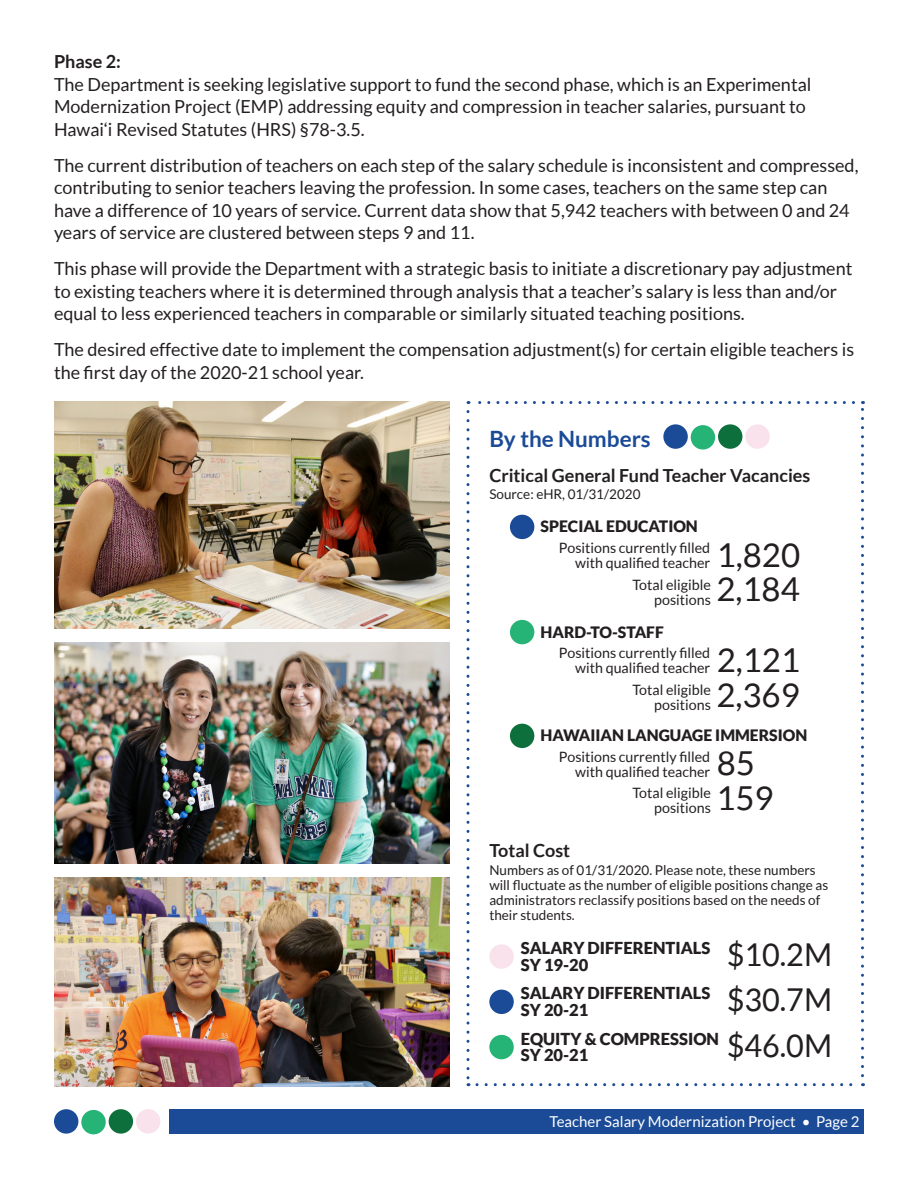
<style>
.page{position:relative;width:918px;height:1188px;background:#fff}
.page>*{position:absolute;margin:0;border:0;box-sizing:border-box;transform-origin:0 0}
.t1{font:33px "Lato Plus";color:#231f20}
.t2{font:31.5px "Lato Plus";color:#231f20}
.Header_Style_1{font:700 22.5px "Lato Plus";color:#1b4b97}
.t3{font:18px/22.5px "Lato Plus";color:#231f20}
.Header_Style_2{font:700 18px "Lato Plus";color:#231f20}
.t4{font:900 16.5px/16.5px "Lato Plus";color:#231f20}
.t5{font:900 15.75px "Lato Plus";color:#231f20}
.t6{font:15px "Lato Plus";color:#fff}
.t7{font:14.25px/15px "Lato Plus";color:#231f20;text-align:right}
.t8{font:13.5px/15px "Lato Plus";color:#231f20}
</style>
<div class="page">
<div style="left:170px;top:1109px;width:694px;height:25px;background:#1b4b97"></div>
<div style="left:54px;top:1109px;width:24px;height:25px;background:#1b4b97;border-radius:50%"></div>
<div style="left:81px;top:1110px;width:25px;height:24px;background:#26b376;border-radius:50%"></div>
<div style="left:109px;top:1109px;width:24px;height:25px;background:#0c6f3c;border-radius:50%"></div>
<div style="left:136px;top:1109px;width:24px;height:25px;background:#f9e2eb;border-radius:50%"></div>
<div style="left:489px;top:944px;width:25px;height:25px;background:#f9e2eb;border-radius:50%"></div>
<div style="left:489px;top:1035px;width:25px;height:24px;background:#26b376;border-radius:50%"></div>
<div style="left:489px;top:990px;width:25px;height:24px;background:#1b4b97;border-radius:50%"></div>
<div style="left:663px;top:424px;width:25px;height:25px;background:#1b4b97;border-radius:50%"></div>
<div style="left:691px;top:425px;width:24px;height:25px;background:#26b376;border-radius:50%"></div>
<div style="left:718px;top:424px;width:24px;height:25px;background:#0c6f3c;border-radius:50%"></div>
<div style="left:745px;top:424px;width:25px;height:25px;background:#f9e2eb;border-radius:50%"></div>
<div style="left:510px;top:515px;width:24px;height:24px;background:#1b4b97;border-radius:50%"></div>
<div style="left:510px;top:620px;width:24px;height:24px;background:#26b376;border-radius:50%"></div>
<div style="left:510px;top:724px;width:24px;height:24px;background:#0c6f3c;border-radius:50%"></div>
<img style="left:54px;top:877px;width:396px;height:209px">
<svg style="left:466px;top:412px;width:4px;height:674px"></svg>
<svg style="left:477px;top:1083px;width:386px;height:3px"></svg>
<svg style="left:861px;top:401px;width:3px;height:675px"></svg>
<svg style="left:468px;top:401px;width:386px;height:3px"></svg>
<img style="left:54px;top:643px;width:396px;height:220px">
<img style="left:54px;top:401px;width:396px;height:227px">
<p class="Header_Style_2" style="left:54px;top:52px;width:69px">Phase 2:</p>
<p class="t3" style="left:54px;top:73px;width:759px">The Department is seeking legislative support to fund the second phase, which is an Experimental<br>Modernization Project (EMP) addressing equity and compression in teacher salaries, pursuant to<br>Hawai‘i Revised Statutes (HRS) §78-3.5.</p>
<p class="t3" style="left:54px;top:154px;width:806px">The current distribution of teachers on each step of the salary schedule is inconsistent and compressed, contributing to senior teachers leaving the profession. In some cases, teachers on the same step can have a difference of 10 years of service. Current data show that 5,942 teachers with between 0 and 24 years of service are clustered between steps 9 and 11.</p>
<p class="t3" style="left:54px;top:258px;width:800px">This phase will provide the Department with a strategic basis to initiate a discretionary pay adjustment to existing teachers where it is determined through analysis that a teacher’s salary is less than and/or equal to less experienced teachers in comparable or similarly situated teaching positions.</p>
<p class="t3" style="left:54px;top:339px;width:802px">The desired effective date to implement the compensation adjustment(s) for certain eligible teachers is the first day of the 2020-21 school year.</p>
<p class="Header_Style_1" style="left:489px;top:426px;width:163px">By the Numbers</p>
<p class="Header_Style_2" style="left:489px;top:465px;width:323px">Critical General Fund Teacher Vacancies</p>
<p class="t8" style="left:489px;top:486px;width:153px">Source: eHR, 01/31/2020</p>
<p class="t5" style="left:541px;top:517px;width:159px">SPECIAL EDUCATION</p>
<p class="t7" style="left:559px;top:540px;width:153px">Positions currently filled with qualified teacher</p>
<p class="t1" style="left:717px;top:536px;width:85px">1,820</p>
<p class="t1" style="left:716px;top:571px;width:85px">2,184</p>
<p class="t7" style="left:632px;top:577px;width:80px">Total eligible positions</p>
<p class="t5" style="left:541px;top:623px;width:125px">HARD-TO-STAFF</p>
<p class="t7" style="left:559px;top:645px;width:153px">Positions currently filled with qualified teacher</p>
<p class="t1" style="left:717px;top:641px;width:85px">2,121</p>
<p class="t1" style="left:716px;top:676px;width:85px">2,369</p>
<p class="t7" style="left:632px;top:682px;width:80px">Total eligible positions</p>
<p class="t7" style="left:559px;top:749px;width:153px">Positions currently filled with qualified teacher</p>
<p class="t5" style="left:541px;top:726px;width:268px">HAWAIIAN LANGUAGE IMMERSION</p>
<p class="t1" style="left:717px;top:745px;width:40px">85</p>
<p class="t1" style="left:716px;top:780px;width:59px">159</p>
<p class="t7" style="left:632px;top:786px;width:80px">Total eligible positions</p>
<p class="Header_Style_2" style="left:489px;top:840px;width:82px">Total Cost</p>
<p class="t8" style="left:489px;top:863px;width:340px">Numbers as of 01/31/2020. Please note, these numbers will fluctuate as the number of eligible positions change as administrators reclassify positions based on the needs of their students.</p>
<p class="t4" style="left:521px;top:939px;width:191px">SALARY DIFFERENTIALS<br>SY 19-20</p>
<p class="t2" style="left:727px;top:937px;width:107px">$10.2M</p>
<p class="t4" style="left:521px;top:985px;width:191px">SALARY DIFFERENTIALS<br>SY 20-21</p>
<p class="t2" style="left:727px;top:982px;width:107px">$30.7M</p>
<p class="t4" style="left:521px;top:1030px;width:200px">EQUITY &amp; COMPRESSION<br>SY 20-21</p>
<p class="t2" style="left:727px;top:1028px;width:107px">$46.0M</p>
<p class="t6" style="left:549px;top:1113px;width:312px">Teacher Salary Modernization Project • Page 2</p>
</div>
